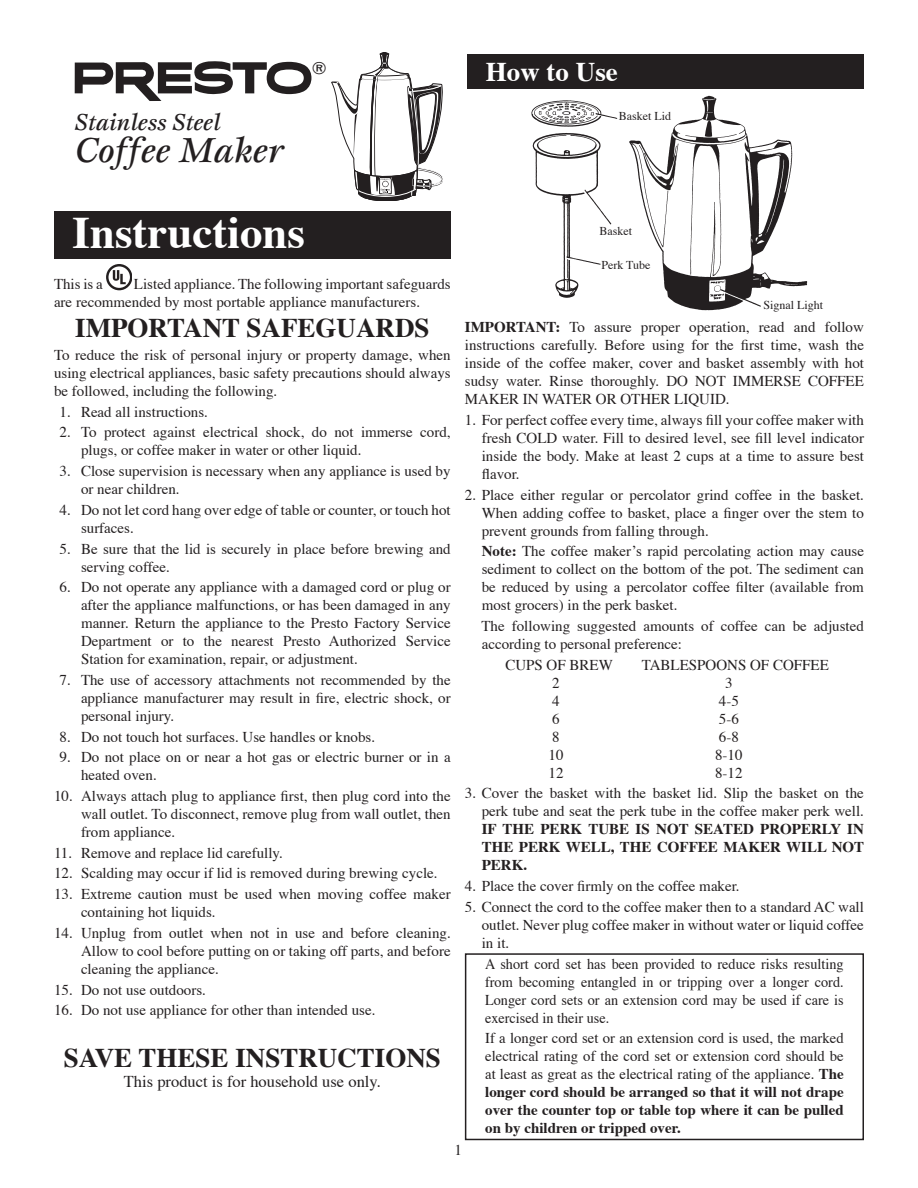
<style>
.page{position:relative;width:918px;height:1188px;background:#fff}
.page>*{position:absolute;margin:0;border:0;box-sizing:border-box;transform-origin:0 0}
.t1{font:700 45px "Times";color:#fff}
.t2{font:italic 500 36px "Esprit";color:#231f20}
.t3{font:700 27px "Times";color:#231f20}
.t4{font:700 27px "Times";color:#fff}
.t5{font:italic 500 24px "Esprit";color:#231f20}
.t6{font:16.5px "Times";color:#231f20}
.t7{font:15px/18px "Times";color:#231f20;text-align:justify}
.t8{font:15px/18px "Times";color:#231f20;text-align:justify;scale:.95 1}
.t9{font:12px "Times";color:#231f20}
.s1{font-weight:700}
</style>
<div class="page">
<div style="left:54px;top:211px;width:397px;height:48px;background:#231f20"></div>
<svg style="left:106px;top:264px;width:26px;height:26px"></svg>
<div style="left:467px;top:54px;width:397px;height:34px;background:#231f20"></div>
<img style="left:531px;top:95px;width:277px;height:216px">
<div style="left:465px;top:953px;width:399px;height:187px;border:2px solid #231f20"></div>
<svg style="left:75px;top:52px;width:368px;height:149px"></svg>
<p class="t5" style="left:75px;top:107px;width:147px">Stainless Steel</p>
<p class="t2" style="left:75px;top:127px;width:211px">Coffee Maker</p>
<p class="t4" style="left:486px;top:53px;width:133px">How to Use</p>
<p class="t9" style="left:619px;top:109px;width:54px">Basket Lid</p>
<p class="t1" style="left:73px;top:203px;width:234px">Instructions</p>
<p class="t7" style="left:54px;top:275px;width:398px;text-indent:80px">Listed appliance. The following important safeguards are recommended by most portable appliance manufacturers.</p>
<p class="t3" style="left:75px;top:309px;width:356px">IMPORTANT SAFEGUARDS</p>
<p class="t7" style="left:54px;top:347px;width:398px">To reduce the risk of personal injury or property damage, when using electrical appliances, basic safety precautions should always be followed, including the following.</p>
<p class="t7" style="left:60px;top:404px;width:150px">1. Read all instructions.</p>
<p class="t7" style="left:81px;top:424px;width:371px;text-indent:-21px">2. To protect against electrical shock, do not immerse cord, plugs, or coffee maker in water or other liquid.</p>
<p class="t7" style="left:81px;top:463px;width:371px;text-indent:-21px">3. Close supervision is necessary when any appliance is used by or near children.</p>
<p class="t7" style="left:81px;top:502px;width:371px;text-indent:-21px">4. Do not let cord hang over edge of table or counter, or touch hot surfaces.</p>
<p class="t7" style="left:81px;top:540px;width:371px;text-indent:-21px">5. Be sure that the lid is securely in place before brewing and serving coffee.</p>
<p class="t7" style="left:81px;top:579px;width:371px;text-indent:-21px">6. Do not operate any appliance with a damaged cord or plug or after the appliance malfunctions, or has been damaged in any manner. Return the appliance to the Presto Factory Service Department or to the nearest Presto Authorized Service Station for examination, repair, or adjustment.</p>
<p class="t7" style="left:81px;top:672px;width:371px;text-indent:-21px">7. The use of accessory attachments not recommended by the appliance manufacturer may result in fire, electric shock, or personal injury.</p>
<p class="t7" style="left:60px;top:729px;width:317px">8. Do not touch hot surfaces. Use handles or knobs.</p>
<p class="t7" style="left:81px;top:749px;width:371px;text-indent:-21px">9. Do not place on or near a hot gas or electric burner or in a heated oven.</p>
<p class="t7" style="left:81px;top:788px;width:371px;text-indent:-27px">10. Always attach plug to appliance first, then plug cord into the wall outlet. To disconnect, remove plug from wall outlet, then from appliance.</p>
<p class="t7" style="left:54px;top:845px;width:230px">11. Remove and replace lid carefully.</p>
<p class="t7" style="left:54px;top:865px;width:385px">12. Scalding may occur if lid is removed during brewing cycle.</p>
<p class="t7" style="left:81px;top:886px;width:371px;text-indent:-27px">13. Extreme caution must be used when moving coffee maker containing hot liquids.</p>
<p class="t7" style="left:81px;top:925px;width:371px;text-indent:-27px">14. Unplug from outlet when not in use and before cleaning.<br>Allow to cool before putting on or taking off parts, and before cleaning the appliance.</p>
<p class="t7" style="left:54px;top:981px;width:153px">15. Do not use outdoors.</p>
<p class="t7" style="left:54px;top:1002px;width:323px">16. Do not use appliance for other than intended use.</p>
<p class="t3" style="left:64px;top:1040px;width:379px">SAVE THESE INSTRUCTIONS</p>
<p class="t6" style="left:124px;top:1071px;width:258px">This product is for household use only.</p>
<p class="t7" style="left:54px;top:275px;width:50px">This is a</p>
<p class="t9" style="left:600px;top:223px;width:34px">Basket</p>
<p class="t9" style="left:601px;top:258px;width:51px">Perk Tube</p>
<p class="t9" style="left:764px;top:297px;width:61px">Signal Light</p>
<p class="t7" style="left:465px;top:319px;width:401px"><span class="s1">IMPORTANT:</span> To assure proper operation, read and follow instructions carefully. Before using for the first time, wash the inside of the coffee maker, cover and basket assembly with hot sudsy water. Rinse thoroughly. DO NOT IMMERSE COFFEE MAKER IN WATER OR OTHER LIQUID.</p>
<p class="t7" style="left:482px;top:412px;width:384px;text-indent:-17px">1. For perfect coffee every time, always fill your coffee maker with fresh COLD water. Fill to desired level, see fill level indicator inside the body. Make at least 2 cups at a time to assure best flavor.</p>
<p class="t7" style="left:482px;top:486px;width:384px;text-indent:-17px">2. Place either regular or percolator grind coffee in the basket.<br>When adding coffee to basket, place a finger over the stem to prevent grounds from falling through.</p>
<p class="t7" style="left:482px;top:543px;width:384px"><span class="s1">Note:</span> The coffee maker’s rapid percolating action may cause sediment to collect on the bottom of the pot. The sediment can be reduced by using a percolator coffee filter (available from most grocers) in the perk basket.</p>
<p class="t7" style="left:481px;top:618px;width:384px">The following suggested amounts of coffee can be adjusted according to personal preference:</p>
<p class="t7" style="left:505px;top:657px;width:109px">CUPS OF BREW</p>
<p class="t7" style="left:642px;top:657px;width:189px">TABLESPOONS OF COFFEE</p>
<p class="t7" style="left:552px;top:675px;width:9px">2</p>
<p class="t7" style="left:725px;top:675px;width:9px">3</p>
<p class="t7" style="left:552px;top:693px;width:9px">4</p>
<p class="t7" style="left:719px;top:693px;width:21px">4-5</p>
<p class="t7" style="left:552px;top:711px;width:9px">6</p>
<p class="t7" style="left:719px;top:711px;width:21px">5-6</p>
<p class="t7" style="left:552px;top:729px;width:9px">8</p>
<p class="t7" style="left:719px;top:729px;width:21px">6-8</p>
<p class="t7" style="left:549px;top:747px;width:16px">10</p>
<p class="t7" style="left:715px;top:747px;width:29px">8-10</p>
<p class="t7" style="left:549px;top:765px;width:16px">12</p>
<p class="t7" style="left:715px;top:765px;width:29px">8-12</p>
<p class="t7" style="left:482px;top:785px;width:384px;text-indent:-17px">3. Cover the basket with the basket lid. Slip the basket on the perk tube and seat the perk tube in the coffee maker perk well.<br><span class="s1">IF THE PERK TUBE IS NOT SEATED PROPERLY IN THE PERK WELL, THE COFFEE MAKER WILL NOT PERK.</span></p>
<p class="t7" style="left:465px;top:878px;width:276px">4. Place the cover firmly on the coffee maker.</p>
<p class="t7" style="left:482px;top:899px;width:384px;text-indent:-17px">5. Connect the cord to the coffee maker then to a standard AC wall outlet. Never plug coffee maker in without water or liquid coffee in it.</p>
<p class="t8" style="left:485px;top:955px;width:379px">A short cord set has been provided to reduce risks resulting from becoming entangled in or tripping over a longer cord.<br>Longer cord sets or an extension cord may be used if care is exercised in their use.</p>
<p class="t7" style="left:485px;top:1030px;width:360px">If a longer cord set or an extension cord is used, the marked electrical rating of the cord set or extension cord should be at least as great as the electrical rating of the appliance. <span class="s1">The longer cord should be arranged so that it will not drape over the counter top or table top where it can be pulled on by children or tripped over.</span></p>
<p class="t7" style="left:454px;top:1142px;width:9px">1</p>
</div>
